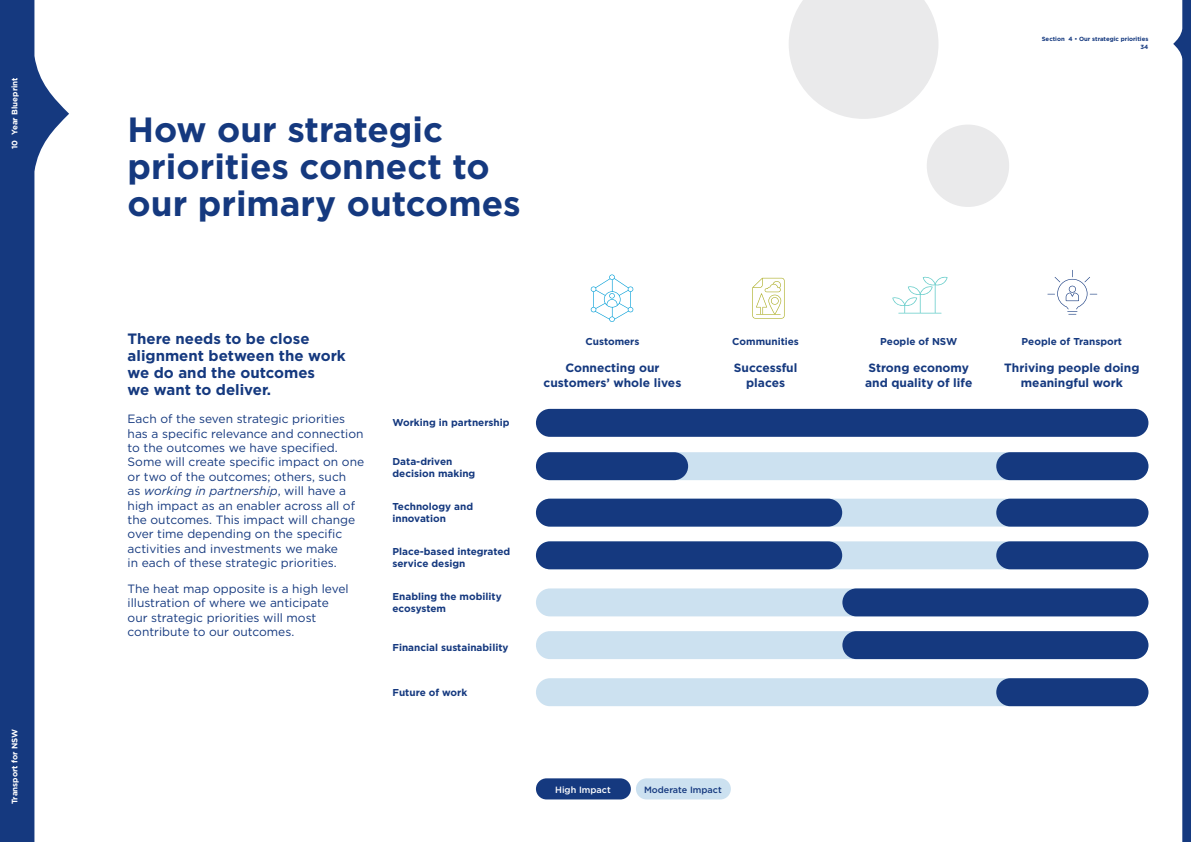
<style>
.page{position:relative;width:1191px;height:842px;background:#fff}
.page>*{position:absolute;margin:0;border:0;box-sizing:border-box;transform-origin:0 0}
.t1{font:700 35px/37px "Gotham";color:#15397f}
.Intro_paragraph{font:700 15px/17px "Gotham";color:#15397f}
.Body_copy{font:12px/14.4px "Gotham";color:#15397f}
.t2{font:700 12px/14.4px "Gotham";color:#15397f;text-align:center}
.t3{font:700 10px/12px "Gotham";color:#15397f}
.t4{font:500 9.1px "Gotham";color:#15397f}
.t5{font:500 9.1px "Gotham";color:#fff}
.t6{font:700 8px "Gotham";color:#fff}
.t7{font:700 6px/8.3px "Gotham";color:#15397f;text-align:right}
.s1{font-style:italic}
</style>
<div class="page">
<svg style="left:789px;top:0;width:149px;height:119px"></svg>
<div style="left:926px;top:125px;width:83px;height:82px;background:#eaeaeb;border-radius:50%"></div>
<svg style="left:591px;top:274px;width:42px;height:48px"></svg>
<svg style="left:752px;top:278px;width:32px;height:41px"></svg>
<svg style="left:892px;top:276px;width:55px;height:37px"></svg>
<svg style="left:1047px;top:270px;width:50px;height:45px"></svg>
<div style="left:536px;top:541px;width:612px;height:28px;background:#cce1f0;border-radius:14px"></div>
<div style="left:536px;top:678px;width:612px;height:28px;background:#cce1f0;border-radius:14px"></div>
<div style="left:536px;top:409px;width:612px;height:28px;background:#15397f;border-radius:14px"></div>
<div style="left:536px;top:452px;width:612px;height:28px;background:#cce1f0;border-radius:14px"></div>
<div style="left:536px;top:499px;width:612px;height:28px;background:#cce1f0;border-radius:14px"></div>
<div style="left:536px;top:452px;width:152px;height:28px;background:#15397f;border-radius:14px"></div>
<div style="left:536px;top:499px;width:306px;height:28px;background:#15397f;border-radius:14px"></div>
<div style="left:996px;top:452px;width:152px;height:28px;background:#15397f;border-radius:14px"></div>
<div style="left:996px;top:499px;width:152px;height:28px;background:#15397f;border-radius:14px"></div>
<div style="left:996px;top:541px;width:152px;height:28px;background:#15397f;border-radius:14px"></div>
<div style="left:996px;top:678px;width:152px;height:28px;background:#15397f;border-radius:14px"></div>
<div style="left:536px;top:588px;width:612px;height:28px;background:#cce1f0;border-radius:14px"></div>
<div style="left:536px;top:631px;width:612px;height:28px;background:#cce1f0;border-radius:14px"></div>
<div style="left:536px;top:541px;width:306px;height:28px;background:#15397f;border-radius:14px"></div>
<div style="left:536px;top:778px;width:95px;height:21px;background:#15397f;border-radius:11px"></div>
<div style="left:636px;top:778px;width:95px;height:21px;background:#cce1f0;border-radius:11px"></div>
<div style="left:842px;top:588px;width:306px;height:28px;background:#15397f;border-radius:14px"></div>
<div style="left:842px;top:631px;width:306px;height:28px;background:#15397f;border-radius:14px"></div>
<svg style="left:1173px;top:0;width:18px;height:842px"></svg>
<svg style="left:0;top:0;width:69px;height:842px;fill:#15397f"></svg>
<p class="t6" style="left:9px;top:149px;width:73px;rotate:-90deg">10 Year Blueprint</p>
<p class="t6" style="left:9px;top:804px;width:77px;rotate:-90deg">Transport for NSW</p>
<h2 class="t1" style="left:128px;top:111px;width:395px">How our strategic priorities connect to our primary outcomes</h2>
<p class="t7" style="left:1041px;top:34px;width:108px">Section 4 • Our strategic priorities<br>34</p>
<p class="Intro_paragraph" style="left:128px;top:330px;width:220px">There needs to be close alignment between the work we do and the outcomes<br>we want to deliver.</p>
<p class="Body_copy" style="left:128px;top:412px;width:238px">Each of the seven strategic priorities has a specific relevance and connection to the outcomes we have specified.<br>Some will create specific impact on one or two of the outcomes; others, such<br>as <span class="s1">working in partnership</span>, will have a high impact as an enabler across all of the outcomes. This impact will change over time depending on the specific activities and investments we make<br>in each of these strategic priorities.</p>
<p class="Body_copy" style="left:128px;top:581px;width:223px">The heat map opposite is a high level illustration of where we anticipate our strategic priorities will most contribute to our outcomes.</p>
<p class="t3" style="left:392px;top:416px;width:119px">Working in partnership</p>
<p class="t3" style="left:392px;top:455px;width:84px">Data-driven decision making</p>
<p class="t3" style="left:392px;top:500px;width:82px">Technology and innovation</p>
<p class="t3" style="left:392px;top:545px;width:119px">Place-based integrated service design</p>
<p class="t3" style="left:392px;top:590px;width:111px">Enabling the mobility ecosystem</p>
<p class="t3" style="left:392px;top:641px;width:117px">Financial sustainability</p>
<p class="t3" style="left:392px;top:686px;width:76px">Future of work</p>
<p class="t3" style="left:585px;top:335px;width:55px">Customers</p>
<p class="t3" style="left:732px;top:335px;width:68px">Communities</p>
<p class="t3" style="left:880px;top:335px;width:79px">People of NSW</p>
<p class="t3" style="left:1021px;top:335px;width:102px">People of Transport</p>
<p class="t2" style="left:543px;top:361px;width:139px">Connecting our customers’ whole lives</p>
<p class="t2" style="left:734px;top:361px;width:65px">Successful places</p>
<p class="t2" style="left:865px;top:361px;width:109px;text-align:left">Strong economy and quality of life</p>
<p class="t2" style="left:1004px;top:361px;width:137px">Thriving people doing meaningful work</p>
<p class="t5" style="left:555px;top:783px;width:57px">High Impact</p>
<p class="t4" style="left:644px;top:783px;width:79px">Moderate Impact</p>
</div>
